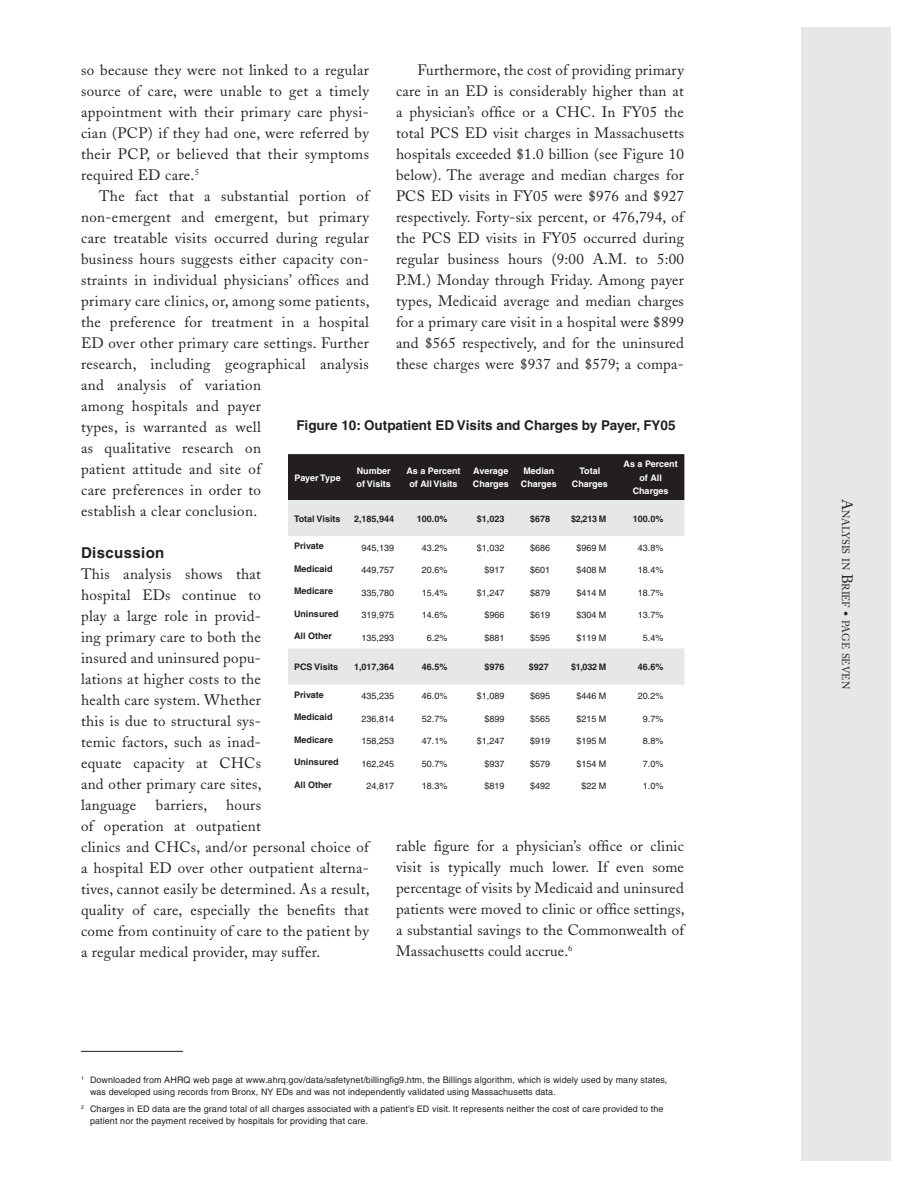
<style>
.page{position:relative;width:918px;height:1188px;background:#fff}
.page>*{position:absolute;margin:0;border:0;box-sizing:border-box;transform-origin:0 0}
.Body_indent{font:15px/21px "Adobe Caslon";letter-spacing:.025em;color:#231f20;text-align:justify}
.Body{font:15px/21px "Adobe Caslon";letter-spacing:.02em;color:#231f20;text-align:justify}
.Headings{font:700 15px "Helvetica";letter-spacing:.025em;color:#231f20}
.Table_Graph_Titles{font:700 13.5px "Helvetica";color:#231f20}
.t1{font:10.5px "Adobe Caslon";letter-spacing:-.01em;color:#231f20}
.Endnote_Text{font:9px/12px "Helvetica";letter-spacing:.01em;color:#231f20}
.t2{font:700 9px "Helvetica";color:#231f20}
.t3{font:700 9px/13.5px "Helvetica";color:#fff}
.s1{font-size:15px}
</style>
<div class="page">
<div style="left:801px;top:27px;width:90px;height:1134px;background:#e6e7e9"></div>
<div style="left:288px;top:454px;width:396px;height:46px;background:#231f20"></div>
<svg style="left:288px;top:500px;width:396px;height:185px"></svg>
<hr style="left:81px;top:1051px;width:102px;height:1px;background:#231f20">
<p class="Body_indent" style="left:81px;top:59px;width:290px">so because they were not linked to a regular source of care, were unable to get a timely appointment with their primary care physi&shy;cian (PCP) if they had one, were referred by their PCP, or believed that their symptoms required ED care.<sup>5</sup></p>
<p class="Body_indent" style="left:81px;top:185px;width:290px;text-indent:18px">The fact that a substantial portion of non-emergent and emergent, but primary care treatable visits occurred during regular business hours suggests either capacity con&shy;straints in individual physicians’ offices and primary care clinics, or, among some patients, the preference for treatment in a hospital ED over other primary care settings. Further research, including geographical analysis</p>
<p class="Body_indent" style="left:396px;top:59px;width:290px;text-indent:22px">Furthermore, the cost of providing primary care in an ED is considerably higher than at a physician’s office or a CHC. In FY05 the total PCS ED visit charges in Massachusetts hospitals exceeded $1.0 billion (see Figure 10 below). The average and median charges for PCS ED visits in FY05 were $976 and $927 respectively. Forty-six percent, or 476,794, of the PCS ED visits in FY05 occurred during regular business hours (9:00 A.M. to 5:00<br>P.M.) Monday through Friday. Among payer types, Medicaid average and median charges for a primary care visit in a hospital were $899 and $565 respectively, and for the uninsured these charges were $937 and $579; a compa-</p>
<p class="Body_indent" style="left:81px;top:374px;width:182px">and analysis of variation among hospitals and payer types, is warranted as well as qualitative research on patient attitude and site of care preferences in order to establish a clear conclusion.</p>
<p class="Headings" style="left:81px;top:543px;width:85px">Discussion</p>
<p class="Body" style="left:81px;top:563px;width:182px">This analysis shows that hospital EDs continue to play a large role in provid&shy;ing primary care to both the insured and uninsured popu&shy;lations at higher costs to the health care system. Whether this is due to structural sys&shy;temic factors, such as inad&shy;equate capacity at CHCs and other primary care sites, language</p>
<p class="Table_Graph_Titles" style="left:296px;top:417px;width:381px">Figure 10: Outpatient ED Visits and Charges by Payer, FY05</p>
<p class="t3" style="left:295px;top:471px;width:48px">Payer Type</p>
<p class="t3" style="left:357px;top:464px;width:36px">Number of Visits</p>
<p class="t3" style="left:406px;top:464px;width:56px;text-align:center">As a Percent of All Visits</p>
<p class="t3" style="left:473px;top:464px;width:37px">Average<br>Charges</p>
<p class="t3" style="left:521px;top:464px;width:37px">Median<br>Charges</p>
<p class="t3" style="left:572px;top:464px;width:37px;text-align:center">Total<br>Charges</p>
<p class="t3" style="left:624px;top:457px;width:56px;text-align:center">As a Percent of All<br>Charges</p>
<p class="t2" style="left:294px;top:513px;width:48px">Total Visits</p>
<p class="t2" style="left:354px;top:513px;width:42px">2,185,944</p>
<p class="t2" style="left:417px;top:513px;width:32px">100.0%</p>
<p class="t2" style="left:477px;top:513px;width:29px">$1,023</p>
<p class="t2" style="left:530px;top:513px;width:22px">$678</p>
<p class="t2" style="left:571px;top:513px;width:37px">$2,213 M</p>
<p class="t2" style="left:633px;top:513px;width:32px">100.0%</p>
<p class="t2" style="left:294px;top:540px;width:31px">Private</p>
<p class="Endnote_Text" style="left:362px;top:542px;width:34px">945,139</p>
<p class="Endnote_Text" style="left:422px;top:542px;width:27px">43.2%</p>
<p class="Endnote_Text" style="left:477px;top:542px;width:29px">$1,032</p>
<p class="Endnote_Text" style="left:530px;top:542px;width:22px">$686</p>
<p class="Endnote_Text" style="left:576px;top:542px;width:32px">$969 M</p>
<p class="Endnote_Text" style="left:638px;top:542px;width:27px">43.8%</p>
<p class="t2" style="left:294px;top:563px;width:40px">Medicaid</p>
<p class="Endnote_Text" style="left:362px;top:564px;width:34px">449,757</p>
<p class="Endnote_Text" style="left:422px;top:564px;width:27px">20.6%</p>
<p class="Endnote_Text" style="left:484px;top:564px;width:22px">$917</p>
<p class="Endnote_Text" style="left:530px;top:564px;width:22px">$601</p>
<p class="Endnote_Text" style="left:576px;top:564px;width:32px">$408 M</p>
<p class="Endnote_Text" style="left:638px;top:564px;width:27px">18.4%</p>
<p class="t2" style="left:294px;top:585px;width:41px">Medicare</p>
<p class="Endnote_Text" style="left:362px;top:587px;width:34px">335,780</p>
<p class="Endnote_Text" style="left:422px;top:587px;width:27px">15.4%</p>
<p class="Endnote_Text" style="left:477px;top:587px;width:29px">$1,247</p>
<p class="Endnote_Text" style="left:530px;top:587px;width:22px">$879</p>
<p class="Endnote_Text" style="left:576px;top:587px;width:32px">$414 M</p>
<p class="Endnote_Text" style="left:638px;top:587px;width:27px">18.7%</p>
<p class="t2" style="left:294px;top:608px;width:46px">Uninsured</p>
<p class="Endnote_Text" style="left:362px;top:609px;width:34px">319,975</p>
<p class="Endnote_Text" style="left:422px;top:609px;width:27px">14.6%</p>
<p class="Endnote_Text" style="left:484px;top:609px;width:22px">$966</p>
<p class="Endnote_Text" style="left:530px;top:609px;width:22px">$619</p>
<p class="Endnote_Text" style="left:576px;top:609px;width:32px">$304 M</p>
<p class="Endnote_Text" style="left:638px;top:609px;width:27px">13.7%</p>
<p class="t2" style="left:294px;top:630px;width:40px">All Other</p>
<p class="Endnote_Text" style="left:362px;top:632px;width:34px">135,293</p>
<p class="Endnote_Text" style="left:427px;top:632px;width:22px">6.2%</p>
<p class="Endnote_Text" style="left:484px;top:632px;width:22px">$881</p>
<p class="Endnote_Text" style="left:530px;top:632px;width:22px">$595</p>
<p class="Endnote_Text" style="left:576px;top:632px;width:32px">$119 M</p>
<p class="Endnote_Text" style="left:643px;top:632px;width:22px">5.4%</p>
<p class="t2" style="left:294px;top:661px;width:46px">PCS Visits</p>
<p class="t2" style="left:354px;top:661px;width:42px">1,017,364</p>
<p class="t2" style="left:422px;top:661px;width:27px">46.5%</p>
<p class="t2" style="left:484px;top:661px;width:22px">$976</p>
<p class="t2" style="left:529px;top:661px;width:22px">$927</p>
<p class="t2" style="left:571px;top:661px;width:37px">$1,032 M</p>
<p class="t2" style="left:638px;top:661px;width:27px">46.6%</p>
<p class="t2" style="left:294px;top:689px;width:31px">Private</p>
<p class="Endnote_Text" style="left:362px;top:690px;width:34px">435,235</p>
<p class="Endnote_Text" style="left:422px;top:690px;width:27px">46.0%</p>
<p class="Endnote_Text" style="left:477px;top:690px;width:29px">$1,089</p>
<p class="Endnote_Text" style="left:530px;top:690px;width:22px">$695</p>
<p class="Endnote_Text" style="left:576px;top:690px;width:32px">$446 M</p>
<p class="Endnote_Text" style="left:638px;top:690px;width:27px">20.2%</p>
<p class="t2" style="left:294px;top:711px;width:40px">Medicaid</p>
<p class="Endnote_Text" style="left:362px;top:713px;width:34px">236,814</p>
<p class="Endnote_Text" style="left:422px;top:713px;width:27px">52.7%</p>
<p class="Endnote_Text" style="left:484px;top:713px;width:22px">$899</p>
<p class="Endnote_Text" style="left:530px;top:713px;width:22px">$565</p>
<p class="Endnote_Text" style="left:576px;top:713px;width:32px">$215 M</p>
<p class="Endnote_Text" style="left:643px;top:713px;width:22px">9.7%</p>
<p class="t2" style="left:294px;top:734px;width:41px">Medicare</p>
<p class="Endnote_Text" style="left:362px;top:735px;width:34px">158,253</p>
<p class="Endnote_Text" style="left:422px;top:735px;width:27px">47.1%</p>
<p class="Endnote_Text" style="left:477px;top:735px;width:29px">$1,247</p>
<p class="Endnote_Text" style="left:530px;top:735px;width:22px">$919</p>
<p class="Endnote_Text" style="left:576px;top:735px;width:32px">$195 M</p>
<p class="Endnote_Text" style="left:643px;top:735px;width:22px">8.8%</p>
<p class="t2" style="left:294px;top:756px;width:46px">Uninsured</p>
<p class="Endnote_Text" style="left:362px;top:758px;width:34px">162,245</p>
<p class="Endnote_Text" style="left:422px;top:758px;width:27px">50.7%</p>
<p class="Endnote_Text" style="left:484px;top:758px;width:22px">$937</p>
<p class="Endnote_Text" style="left:530px;top:758px;width:22px">$579</p>
<p class="Endnote_Text" style="left:576px;top:758px;width:32px">$154 M</p>
<p class="Endnote_Text" style="left:643px;top:758px;width:22px">7.0%</p>
<p class="t2" style="left:294px;top:779px;width:40px">All Other</p>
<p class="Endnote_Text" style="left:367px;top:780px;width:29px">24,817</p>
<p class="Endnote_Text" style="left:422px;top:780px;width:27px">18.3%</p>
<p class="Endnote_Text" style="left:484px;top:780px;width:22px">$819</p>
<p class="Endnote_Text" style="left:530px;top:780px;width:22px">$492</p>
<p class="Endnote_Text" style="left:581px;top:780px;width:27px">$22 M</p>
<p class="Endnote_Text" style="left:643px;top:780px;width:22px">1.0%</p>
<p class="Body" style="left:81px;top:794px;width:290px;text-align:left;text-indent:145px">hours<br>of operation at outpatient<br>clinics and CHCs, and/or personal choice of a hospital ED over other outpatient alterna&shy;tives, cannot easily be determined. As a result, quality of care, especially the benefits that come from continuity of care to the patient by a regular medical provider, may suffer.</p>
<p class="Body" style="left:156px;top:794px;width:53px">barriers,</p>
<p class="Body_indent" style="left:396px;top:836px;width:290px">rable figure for a physician’s office or clinic visit is typically much lower. If even some percentage of visits by Medicaid and uninsured patients were moved to clinic or office settings, a substantial savings to the Commonwealth of Massachusetts could accrue.<sup>6</sup></p>
<p class="Endnote_Text" style="left:90px;top:1074px;width:579px;text-indent:-9px"><sup>1</sup> Downloaded from AHRQ web page at www.ahrq.gov/data/safetynet/billingfig9.htm, the Billings algorithm, which is widely used by many states, was developed using records from Bronx, NY EDs and was not independently validated using Massachusetts data.</p>
<p class="Endnote_Text" style="left:90px;top:1103px;width:575px;text-indent:-9px"><sup>2</sup> Charges in ED data are the grand total of all charges associated with a patient’s ED visit. It represents neither the cost of care provided to the patient nor the payment received by hospitals for providing that care.</p>
<p class="t1" style="left:852px;top:499px;width:191px;rotate:90deg"><span class="s1">A</span>NALYSIS IN <span class="s1">B</span>RIEF <span class="s1">•</span> PAGE SEVEN</p>
</div>
